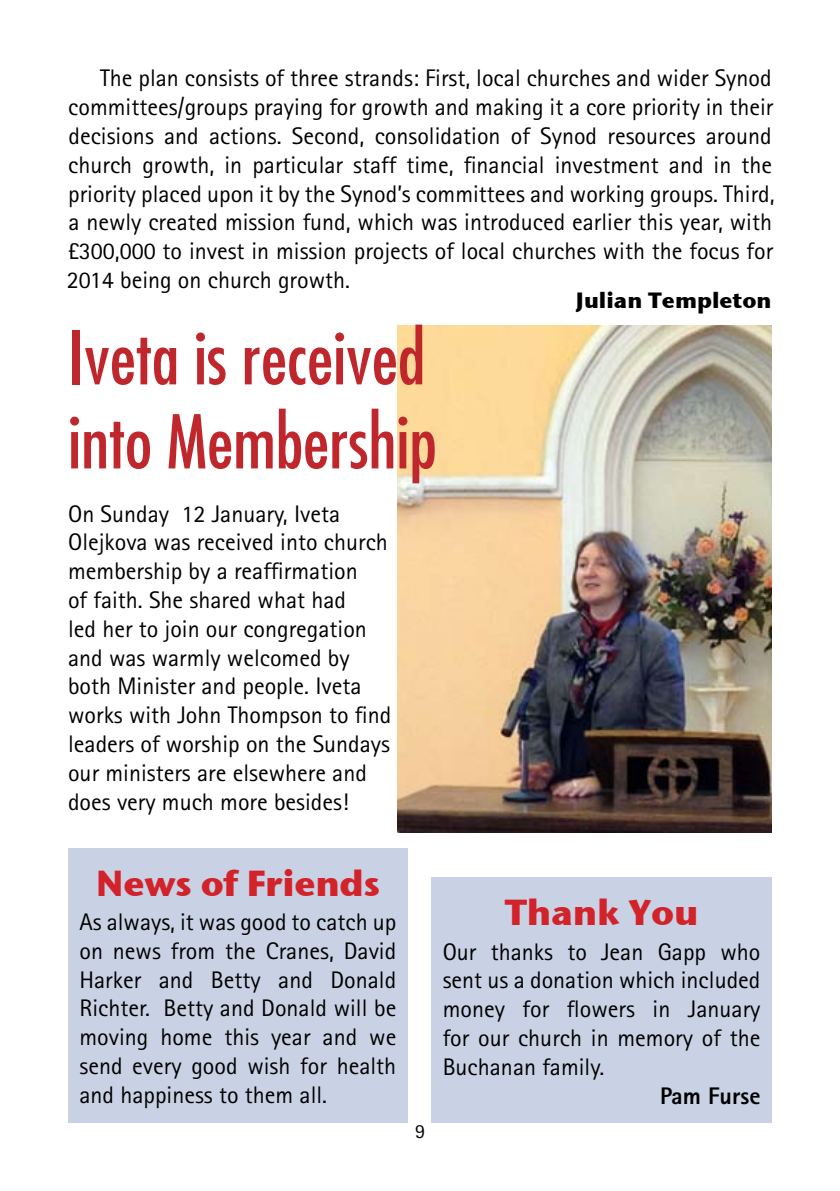
<style>
.page{position:relative;width:840px;height:1191px;background:#fff}
.page>*{position:absolute;margin:0;border:0;box-sizing:border-box;transform-origin:0 0}
.t1{font:condensed 72px/84px "Futura";color:#bf272d}
.t2{font:700 36px "Stone Sans ITC";letter-spacing:-.01em;color:#d2232a}
.t3{font:24px/28.8px "Rotis Sans Serif";color:#000}
.t4{font:800 24px "Rotis Sans Serif";color:#000}
.t5{font:700 22px "Stone Sans ITC";color:#000}
.t6{font:20px "Rotis Sans Serif";color:#000}
</style>
<div class="page">
<img style="left:397px;top:325px;width:374px;height:507px">
<div style="left:68px;top:848px;width:339px;height:275px;background:#c8d2e4"></div>
<div style="left:431px;top:878px;width:340px;height:245px;background:#c8d2e4"></div>
<p class="t3" style="left:67px;top:64px;width:709px;text-indent:33px">The plan consists of three strands: First, local churches and wider Synod committees/groups praying for growth and making it a core priority in their decisions and actions. Second, consolidation of Synod resources around church growth, in particular staff time, financial investment and in the priority placed upon it by the Synod’s committees and working groups. Third, a newly created mission fund, which was introduced earlier this year, with £300,000 to invest in mission projects of local churches with the focus for 2014 being on church growth.</p>
<p class="t5" style="left:575px;top:281px;width:197px">Julian Templeton</p>
<h1 class="t1" style="left:68px;top:314px;width:370px">Iveta is received into Membership</h1>
<p class="t3" style="left:68px;top:499px;width:324px">On Sunday 12 January, Iveta<br>Olejkova was received into church membership by a reaffirmation<br>of faith. She shared what had<br>led her to join our congregation and was warmly welcomed by both Minister and people. Iveta works with John Thompson to find leaders of worship on the Sundays our ministers are elsewhere and does very much more besides!</p>
<h2 class="t2" style="left:96px;top:851px;width:285px">News of Friends</h2>
<p class="t3" style="left:79px;top:907px;width:318px;text-align:justify">As always, it was good to catch up on news from the Cranes, David Harker and Betty and Donald Richter. Betty and Donald will be moving home this year and we send every good wish for health and happiness to them all.</p>
<p class="t6" style="left:415px;top:1119px;width:11px">9</p>
<h2 class="t2" style="left:504px;top:880px;width:195px">Thank You</h2>
<p class="t3" style="left:442px;top:936px;width:319px;text-align:justify">Our thanks to Jean Gapp who sent us a donation which included money for flowers in January for our church in memory of the Buchanan family.</p>
<p class="t4" style="left:659px;top:1080px;width:102px">Pam Furse</p>
</div>
